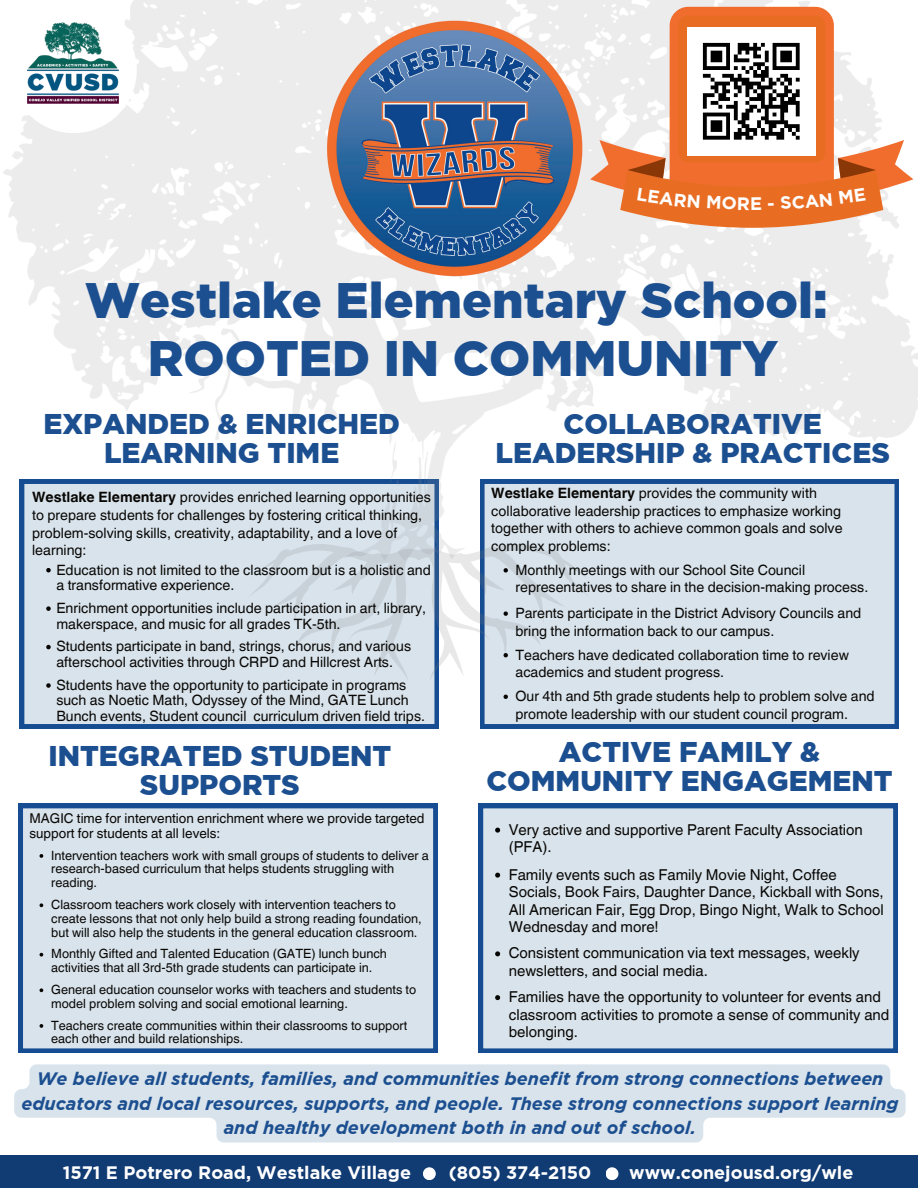
<style>
.page{position:relative;width:918px;height:1188px;background:#fff}
.page>*{position:absolute;margin:0;border:0;box-sizing:border-box;transform-origin:0 0}
.t1{font:900 49.65px/58.5px "Gotham";color:#1c4f90;text-align:center}
.t2{font:900 28.5px/29.2px "Gotham";color:#1c4f90;text-align:center}
.t3{font:italic 700 18px/24.8px "Gotham";color:#1c4f90;text-align:center}
.t4{font:700 18px "Gotham";color:#fff}
.t5{font:15px/17.5px "Helvetica World";color:#080704}
.t6{font:14.25px/17.5px "Helvetica World";color:#080704}
.t7{font:13.5px/14.4px "Helvetica World";color:#080704}
.t8{font:12.75px/13.8px "Helvetica World";color:#080704}
.s1{font-weight:700}
</style>
<div class="page">
<div style="left:20px;top:584px;width:419px;height:144px;background:#d9e3ec"></div>
<img style="left:3px;top:0;width:915px;height:584px">
<div style="left:480px;top:479px;width:419px;height:249px;background:#d9e3ec"></div>
<div style="left:0;top:1155px;width:918px;height:33px;background:#113b73"></div>
<div style="left:19px;top:804px;width:419px;height:249px;background:#d9e3ec"></div>
<div style="left:479px;top:804px;width:418px;height:249px;background:#d9e3ec"></div>
<div style="left:423px;top:1167px;width:13px;height:13px;background:#fff;border-radius:50%"></div>
<div style="left:606px;top:1167px;width:12px;height:13px;background:#fff;border-radius:50%"></div>
<div style="left:10px;top:7px;width:127px;height:126px;background:#fff;border-radius:50%"></div>
<img style="left:24px;top:19px;width:99px;height:85px">
<img style="left:291px;top:20px;width:334px;height:258px">
<svg style="left:14px;top:1064px;width:892px;height:78px;fill:#d9e3ec"></svg>
<svg style="left:46px;top:568px;width:5px;height:4px"></svg>
<svg style="left:46px;top:606px;width:5px;height:5px"></svg>
<svg style="left:46px;top:645px;width:5px;height:4px"></svg>
<svg style="left:46px;top:683px;width:5px;height:5px"></svg>
<svg style="left:248px;top:544px;width:342px;height:138px;background:#d5dee7"></svg>
<svg style="left:504px;top:695px;width:4px;height:4px"></svg>
<svg style="left:40px;top:854px;width:3px;height:4px"></svg>
<svg style="left:40px;top:903px;width:3px;height:4px"></svg>
<svg style="left:40px;top:953px;width:3px;height:4px"></svg>
<svg style="left:40px;top:988px;width:3px;height:4px"></svg>
<svg style="left:40px;top:1024px;width:3px;height:4px"></svg>
<svg style="left:495px;top:828px;width:5px;height:5px"></svg>
<svg style="left:495px;top:873px;width:5px;height:5px"></svg>
<svg style="left:495px;top:951px;width:5px;height:5px"></svg>
<svg style="left:495px;top:995px;width:5px;height:5px"></svg>
<svg style="left:590px;top:7px;width:323px;height:221px"></svg>
<p class="t4" style="left:750px;top:193px;width:14px">E</p>
<h1 class="t1" style="left:85px;top:269px;width:744px">Westlake Elementary School:<br>ROOTED IN COMMUNITY</h1>
<h2 class="t2" style="left:43px;top:408px;width:358px">EXPANDED &amp; ENRICHED<br>LEARNING TIME</h2>
<h2 class="t2" style="left:496px;top:408px;width:396px">COLLABORATIVE<br>LEADERSHIP &amp; PRACTICES</h2>
<p class="t6" style="left:32px;top:489px;width:400px"><span class="s1">Westlake Elementary</span> provides enriched learning opportunities to prepare students for challenges by fostering critical thinking, problem-solving skills, creativity, adaptability, and a love of learning:</p>
<p class="t6" style="left:56px;top:562px;width:376px;line-height:15.6px">Education is not limited to the classroom but is a holistic and a transformative experience.</p>
<p class="t6" style="left:56px;top:600px;width:371px;line-height:15.6px">Enrichment opportunities include participation in art, library, makerspace, and music for all grades TK-5th.</p>
<p class="t6" style="left:56px;top:639px;width:356px;line-height:15.6px">Students participate in band, strings, chorus, and various afterschool activities through CRPD and Hillcrest Arts.</p>
<p class="t6" style="left:56px;top:677px;width:370px;line-height:15.6px">Students have the opportunity to participate in programs such as Noetic Math, Odyssey of the Mind, GATE Lunch<br>Bunch events, Student council curriculum driven field trips.</p>
<p class="t6" style="left:491px;top:484px;width:353px"><span class="s1">Westlake Elementary</span> provides the community with collaborative leadership practices to emphasize working together with others to achieve common goals and solve complex problems:</p>
<p class="t6" style="left:516px;top:561px;width:354px">Monthly meetings with our School Site Council representatives to share in the decision-making process.</p>
<p class="t6" style="left:516px;top:604px;width:347px">Parents participate in the District Advisory Councils and bring the information back to our campus.</p>
<p class="t6" style="left:516px;top:646px;width:335px">Teachers have dedicated collaboration time to review academics and student progress.</p>
<p class="t6" style="left:516px;top:687px;width:361px">Our 4th and 5th grade students help to problem solve and promote leadership with our student council program.</p>
<h2 class="t2" style="left:48px;top:740px;width:344px">INTEGRATED STUDENT<br>SUPPORTS</h2>
<h2 class="t2" style="left:486px;top:736px;width:408px">ACTIVE FAMILY &amp;<br>COMMUNITY ENGAGEMENT</h2>
<p class="t7" style="left:30px;top:812px;width:397px">MAGIC time for intervention enrichment where we provide targeted support for students at all levels:</p>
<p class="t5" style="left:509px;top:821px;width:356px">Very active and supportive Parent Faculty Association (PFA).</p>
<p class="t5" style="left:509px;top:866px;width:377px">Family events such as Family Movie Night, Coffee Socials, Book Fairs, Daughter Dance, Kickball with Sons, All American Fair, Egg Drop, Bingo Night, Walk to School Wednesday and more!</p>
<p class="t5" style="left:509px;top:944px;width:353px">Consistent communication via text messages, weekly newsletters, and social media.</p>
<p class="t5" style="left:509px;top:988px;width:382px">Families have the opportunity to volunteer for events and classroom activities to promote a sense of community and belonging.</p>
<p class="t8" style="left:51px;top:848px;width:379px">Intervention teachers work with small groups of students to deliver a research-based curriculum that helps students struggling with reading.</p>
<p class="t8" style="left:51px;top:898px;width:372px">Classroom teachers work closely with intervention teachers to create lessons that not only help build a strong reading foundation, but will also help the students in the general education classroom.</p>
<p class="t8" style="left:51px;top:947px;width:337px">Monthly Gifted and Talented Education (GATE) lunch bunch activities that all 3rd-5th grade students can participate in.</p>
<p class="t8" style="left:51px;top:983px;width:367px">General education counselor works with teachers and students to model problem solving and social emotional learning.</p>
<p class="t8" style="left:51px;top:1018px;width:358px">Teachers create communities within their classrooms to support each other and build relationships.</p>
<p class="t3" style="left:21px;top:1066px;width:879px">We believe all students, families, and communities benefit from strong connections between educators and local resources, supports, and people. These strong connections support learning and healthy development both in and out of school.</p>
<p class="t4" style="left:63px;top:1163px;width:350px">1571 E Potrero Road, Westlake Village</p>
<p class="t4" style="left:449px;top:1163px;width:144px">(805) 374-2150</p>
<p class="t4" style="left:629px;top:1163px;width:226px">www.conejousd.org/wle</p>
</div>
